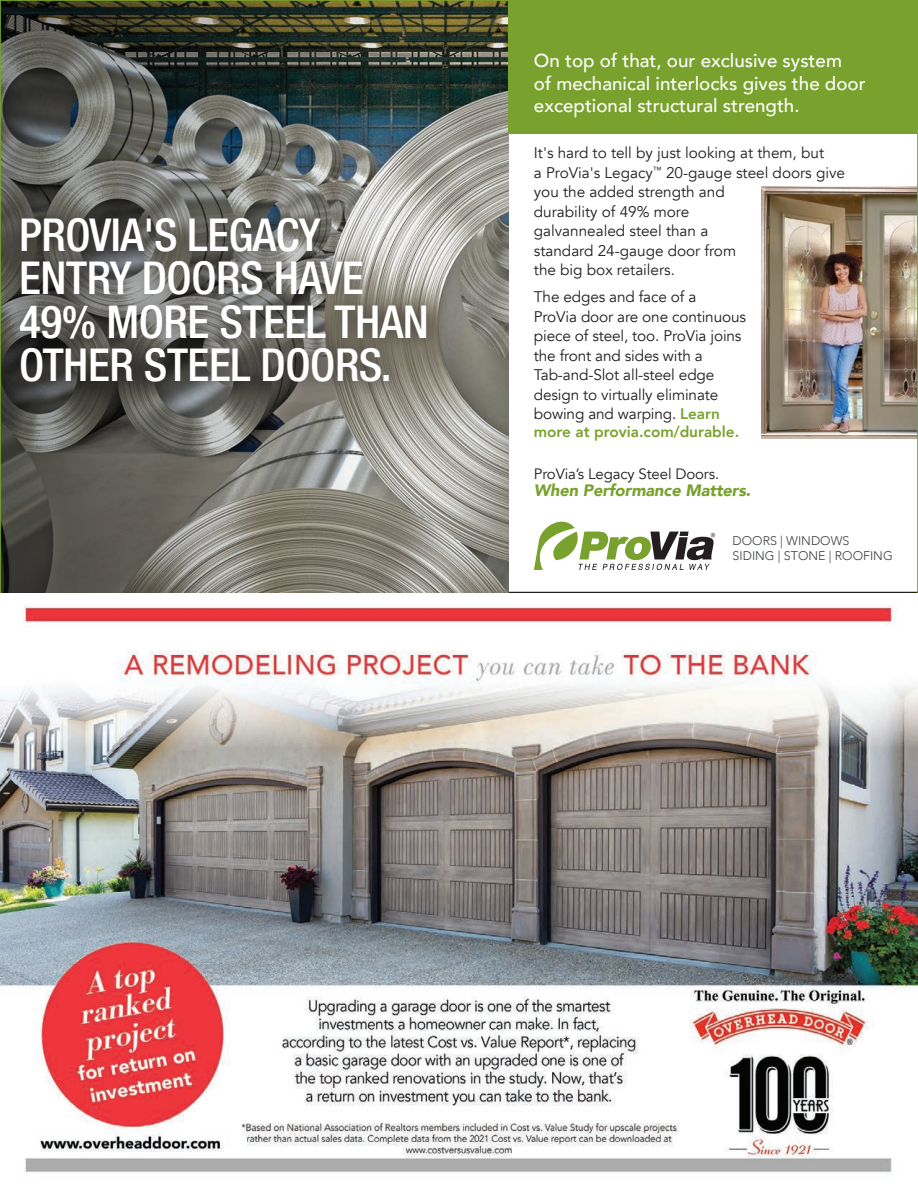
<style>
.page{position:relative;width:918px;height:1188px;background:#fff}
.page>*{position:absolute;margin:0;border:0;box-sizing:border-box;transform-origin:0 0}
.t1{font:500 condensed 45.45px/43.5px "Helvetica Neue LT Std";letter-spacing:-.01em;color:#fff}
.t2{font:500 18.75px/22.5px "Avenir";color:#fff}
.t3{font:italic 900 16.5px "Avenir";letter-spacing:-.01em;color:#78a22d}
.t4{font:15.3px/19.5px "Avenir";letter-spacing:-.005em;color:#231f20}
.t5{font:800 15.3px "Avenir";color:#78a22d}
.t6{font:15px "Avenir";letter-spacing:-.01em;color:#231f20}
.t7{font:300 12.45px/14.9px "Avenir";color:#3a3d3f}
.s1{font-weight:800;color:#78a22d}
</style>
<div class="page">
<img style="left:367px;top:2px;width:142px;height:590px">
<svg style="left:2px;top:2px;width:365px;height:590px;background:#60615b"></svg>
<div style="left:4px;top:201px;width:440px;height:198px;background:#231f20;opacity:.75"></div>
<div style="left:509px;top:0;width:409px;height:134px;background:#78a22d"></div>
<svg style="left:534px;top:522px;width:181px;height:48px"></svg>
<img style="left:761px;top:186px;width:155px;height:252px">
<img style="left:0;top:605px;width:918px;height:569px">
<h1 class="t1" style="left:19px;top:212px;width:411px">PROVIA'S LEGACY<br>ENTRY DOORS HAVE<br>49% MORE STEEL THAN<br>OTHER STEEL DOORS.</h1>
<p class="t2" style="left:534px;top:49px;width:333px">On top of that, our exclusive system<br>of mechanical interlocks gives the door exceptional structural strength.</p>
<p class="t4" style="left:534px;top:144px;width:313px">It's hard to tell by just looking at them, but<br>a ProVia's Legacy<sup>™</sup> 20-gauge steel doors give you the added strength and<br>durability of 49% more<br>galvannealed steel than a<br>standard 24-gauge door from<br>the big box retailers.</p>
<p class="t4" style="left:534px;top:287px;width:214px">The edges and face of a<br>ProVia door are one continuous piece of steel, too. ProVia joins the front and sides with a<br>Tab-and-Slot all-steel edge design to virtually eliminate bowing and warping. <span class="s1">Learn</span></p>
<p class="t5" style="left:534px;top:420px;width:207px">more at provia.com/durable.</p>
<p class="t6" style="left:534px;top:465px;width:187px">ProVia’s Legacy Steel Doors.</p>
<p class="t3" style="left:534px;top:477px;width:218px">When Performance Matters.</p>
<p class="t7" style="left:733px;top:533px;width:162px">DOORS | WINDOWS<br>SIDING | STONE | ROOFING</p>
</div>
